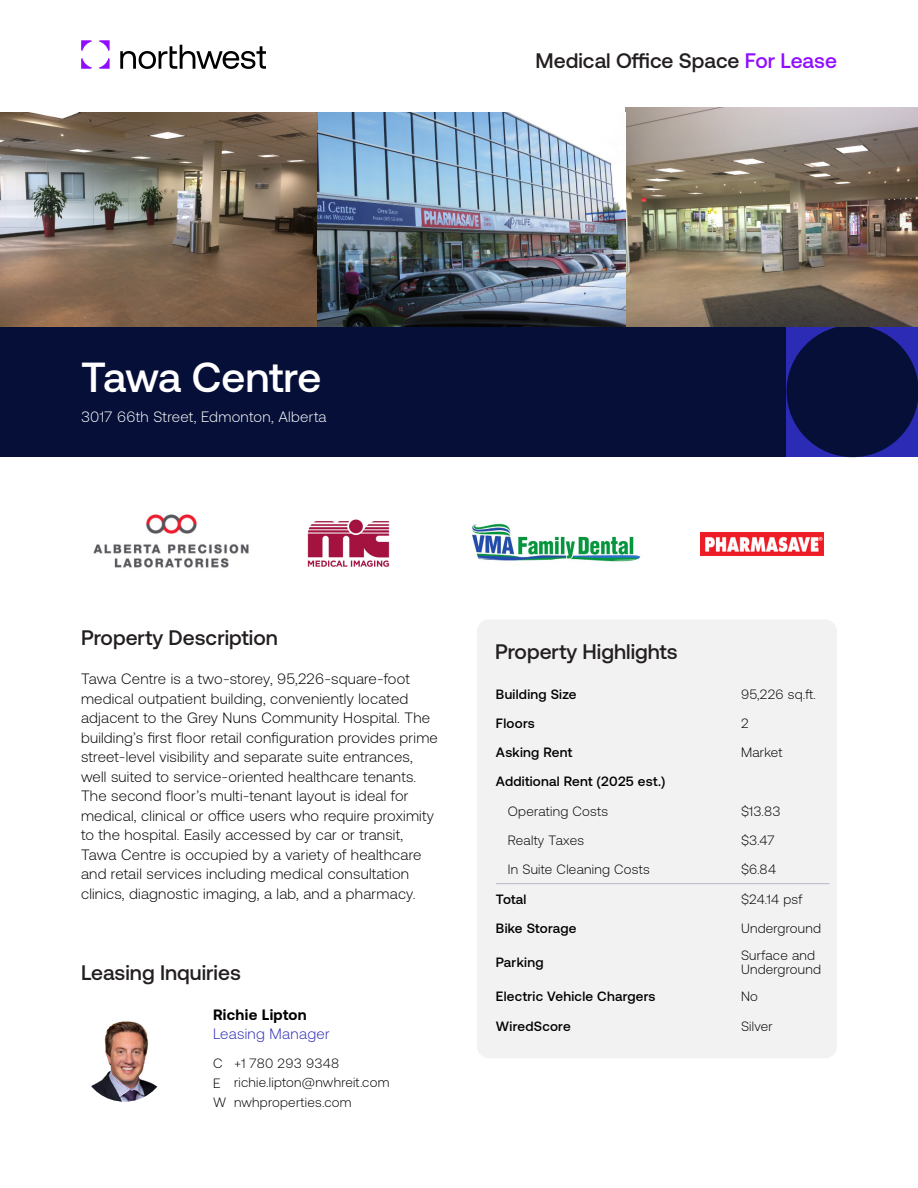
<style>
.page{position:relative;width:918px;height:1188px;background:#fff}
.page>*{position:absolute;margin:0;border:0;box-sizing:border-box;transform-origin:0 0}
.Body{font:500 42px "Aeonik";letter-spacing:-.01em;color:#fff}
.H2_-_Left{font:500 21px "Aeonik";color:#231f20}
.H2_-_Right{font:500 21px "Aeonik";color:#231f20}
.Body_2_-_Paragraph{font:300 15px/19.5px "Aeonik";letter-spacing:.015em;color:#000}
.Body-2{font:300 15px "Aeonik";letter-spacing:.02em;color:#fff}
.t1{font:300 15px "Aeonik";letter-spacing:.02em;color:#2b2bb5}
.t2{font:700 15px "Aeonik";letter-spacing:.02em;color:#000}
.Table_C_1{font:500 13.5px "Aeonik";letter-spacing:.02em;color:#000}
.Table_C_2{font:300 13.5px/13.5px "Aeonik";letter-spacing:.02em;color:#000}
.Body_-_Small_-_contact{font:300 13.5px/19.5px "Aeonik";letter-spacing:.02em;color:#000}
.Table_C_1_5{font:300 13.5px "Aeonik";letter-spacing:.02em;color:#000}
.s1{color:#910dff}
</style>
<div class="page">
<div style="left:0;top:325px;width:787px;height:132px;background:#050f38"></div>
<div style="left:787px;top:325px;width:131px;height:132px;background:#2b2bb5"></div>
<div style="left:787px;top:325px;width:131px;height:132px;background:#050f38;border-radius:50%"></div>
<svg style="left:81px;top:40px;width:11px;height:11px"></svg>
<svg style="left:99px;top:40px;width:11px;height:11px"></svg>
<svg style="left:99px;top:58px;width:11px;height:11px"></svg>
<svg style="left:81px;top:58px;width:11px;height:11px"></svg>
<svg style="left:120px;top:45px;width:146px;height:24px"></svg>
<img style="left:626px;top:108px;width:292px;height:219px">
<img style="left:316px;top:112px;width:310px;height:215px">
<div style="left:477px;top:620px;width:360px;height:438px;background:#f2f2f2;border-radius:12px"></div>
<img style="left:307px;top:519px;width:83px;height:48px">
<img style="left:472px;top:523px;width:169px;height:39px">
<img style="left:700px;top:532px;width:124px;height:24px">
<img style="left:0;top:112px;width:316px;height:215px">
<img style="left:93px;top:514px;width:156px;height:54px">
<hr style="left:496px;top:883px;width:245px;height:1px;background:#b4b8bf">
<hr style="left:741px;top:883px;width:88px;height:1px;background:#b4b8bf">
<img style="left:91px;top:1021px;width:67px;height:81px">
<p class="H2_-_Right" style="left:536px;top:49px;width:303px">Medical Office Space <span class="s1">For Lease</span></p>
<p class="Body" style="left:81px;top:354px;width:242px">Tawa Centre</p>
<p class="Body-2" style="left:81px;top:408px;width:247px">3017 66th Street, Edmonton, Alberta</p>
<p class="H2_-_Left" style="left:81px;top:626px;width:198px">Property Description</p>
<p class="Body_2_-_Paragraph" style="left:81px;top:669px;width:358px">Tawa Centre is a two-storey, 95,226-square-foot medical outpatient building, conveniently located adjacent to the Grey Nuns Community Hospital. The building’s first floor retail configuration provides prime street-level visibility and separate suite entrances, well suited to service-oriented healthcare tenants.<br>The second floor’s multi-tenant layout is ideal for medical, clinical or office users who require proximity to the hospital. Easily accessed by car or transit, Tawa Centre is occupied by a variety of healthcare and retail services including medical consultation clinics, diagnostic imaging, a lab, and a pharmacy.</p>
<p class="H2_-_Left" style="left:81px;top:961px;width:161px">Leasing Inquiries</p>
<h3 class="t2" style="left:213px;top:1006px;width:95px">Richie Lipton</h3>
<h4 class="t1" style="left:213px;top:1026px;width:118px">Leasing Manager</h4>
<p class="Body_-_Small_-_contact" style="left:234px;top:1053px;width:157px">+1 780 293 9348 richie.lipton@nwhreit.com nwhproperties.com</p>
<p class="Body_-_Small_-_contact" style="left:213px;top:1054px;width:15px">C<br>E<br>W</p>
<p class="H2_-_Left" style="left:495px;top:639px;width:184px">Property Highlights</p>
<p class="Table_C_1" style="left:496px;top:686px;width:82px">Building Size</p>
<p class="Table_C_2" style="left:741px;top:687px;width:76px">95,226 sq.ft.</p>
<p class="Table_C_1" style="left:496px;top:716px;width:40px">Floors</p>
<p class="Table_C_2" style="left:741px;top:716px;width:9px">2</p>
<p class="Table_C_1" style="left:496px;top:745px;width:78px">Asking Rent</p>
<p class="Table_C_2" style="left:741px;top:746px;width:43px">Market</p>
<p class="Table_C_1" style="left:496px;top:774px;width:171px">Additional Rent (2025 est.)</p>
<p class="Table_C_1_5" style="left:508px;top:804px;width:102px">Operating Costs</p>
<p class="Table_C_2" style="left:741px;top:804px;width:41px">$13.83</p>
<p class="Table_C_1_5" style="left:508px;top:833px;width:78px">Realty Taxes</p>
<p class="Table_C_2" style="left:741px;top:833px;width:35px">$3.47</p>
<p class="Table_C_1_5" style="left:508px;top:862px;width:143px">In Suite Cleaning Costs</p>
<p class="Table_C_2" style="left:741px;top:863px;width:37px">$6.84</p>
<p class="Table_C_1" style="left:496px;top:891px;width:32px">Total</p>
<p class="Table_C_2" style="left:741px;top:892px;width:63px">$24.14 psf</p>
<p class="Table_C_1" style="left:496px;top:920px;width:82px">Bike Storage</p>
<p class="Table_C_2" style="left:741px;top:921px;width:81px">Underground</p>
<p class="Table_C_1" style="left:496px;top:955px;width:49px">Parking</p>
<p class="Table_C_2" style="left:741px;top:949px;width:81px">Surface and<br>Underground</p>
<p class="Table_C_1" style="left:496px;top:989px;width:161px">Electric Vehicle Chargers</p>
<p class="Table_C_2" style="left:741px;top:990px;width:18px">No</p>
<p class="Table_C_1" style="left:496px;top:1018px;width:76px">WiredScore</p>
<p class="Table_C_2" style="left:741px;top:1019px;width:33px">Silver</p>
</div>
